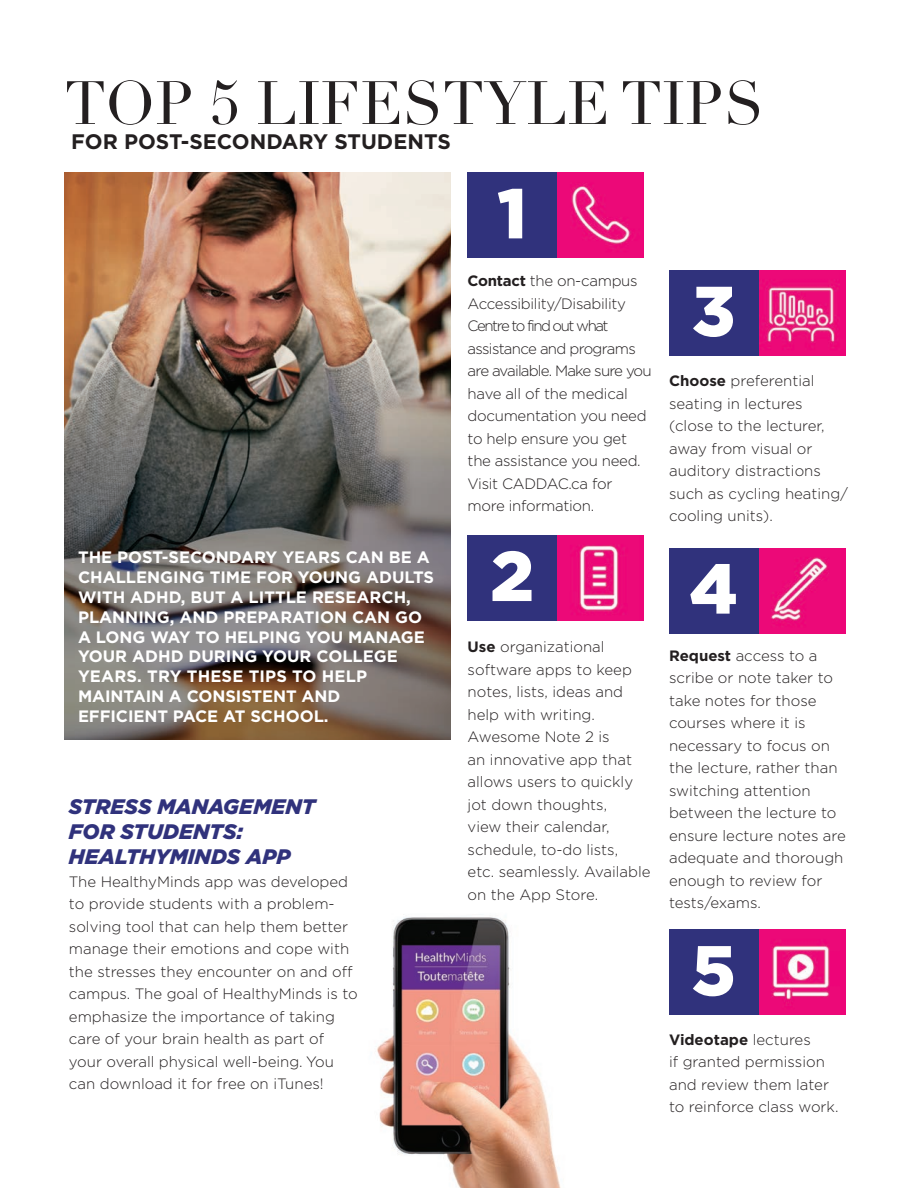
<style>
.page{position:relative;width:918px;height:1188px;background:#fff}
.page>*{position:absolute;margin:0;border:0;box-sizing:border-box;transform-origin:0 0}
.t1{font:900 70.35px "Gotham";color:#fff}
.t2{font:60px "Didot";color:#231f20}
.t3{font:italic 900 21px "Gotham";color:#30327c}
.t4{font:700 21px "Gotham";color:#231f20}
.t5{font:700 16.5px/19.8px "Gotham";color:#fff}
.t6{font:300 15px/22.5px "Gotham";color:#231f20}
.t7{font:300 15px/22.5px "Gotham";letter-spacing:-.02em;color:#231f20}
.t8{font:700 15px "Gotham";color:#231f20}
.s1{font-weight:700}
.s2{font-weight:300}
</style>
<div class="page">
<img style="left:377px;top:917px;width:184px;height:271px">
<img style="left:557px;top:173px;width:87px;height:85px">
<div style="left:468px;top:173px;width:89px;height:85px;background:#30327c"></div>
<img style="left:557px;top:535px;width:87px;height:86px">
<div style="left:468px;top:535px;width:89px;height:86px;background:#30327c"></div>
<img style="left:758px;top:270px;width:87px;height:85px">
<div style="left:669px;top:270px;width:89px;height:85px;background:#30327c"></div>
<img style="left:758px;top:548px;width:87px;height:85px">
<div style="left:669px;top:548px;width:89px;height:85px;background:#30327c"></div>
<img style="left:758px;top:930px;width:87px;height:85px">
<div style="left:669px;top:930px;width:89px;height:85px;background:#30327c"></div>
<img style="left:65px;top:173px;width:385px;height:566px">
<p class="t2" style="left:65px;top:67px;width:701px">TOP 5 LIFESTYLE TIPS</p>
<p class="t4" style="left:71px;top:128px;width:381px">FOR POST-SECONDARY STUDENTS</p>
<p class="t1" style="left:497px;top:165px;width:31px">1</p>
<p class="t5" style="left:78px;top:548px;width:358px">THE POST-SECONDARY YEARS CAN BE A<br>CHALLENGING TIME FOR YOUNG ADULTS<br>WITH ADHD, BUT A LITTLE RESEARCH,<br>PLANNING, AND PREPARATION CAN GO<br>A LONG WAY TO HELPING YOU MANAGE<br>YOUR ADHD DURING YOUR COLLEGE<br>YEARS. TRY THESE TIPS TO HELP<br>MAINTAIN A CONSISTENT AND<br>EFFICIENT PACE AT SCHOOL.</p>
<p class="t3" style="left:69px;top:792px;width:248px">STRESS MANAGEMENT</p>
<p class="t3" style="left:69px;top:817px;width:176px">FOR STUDENTS:</p>
<p class="t3" style="left:69px;top:842px;width:223px">HEALTHYMINDS APP</p>
<p class="t6" style="left:69px;top:870px;width:281px">The HealthyMinds app was developed</p>
<p class="t6" style="left:69px;top:892px;width:267px">to provide students with a problem-</p>
<p class="t6" style="left:69px;top:915px;width:281px">solving tool that can help them better</p>
<p class="t6" style="left:69px;top:937px;width:282px">manage their emotions and cope with</p>
<p class="t6" style="left:69px;top:960px;width:285px">the stresses they encounter on and off</p>
<p class="t6" style="left:69px;top:982px;width:290px">campus. The goal of HealthyMinds is to</p>
<p class="t6" style="left:69px;top:1005px;width:267px">emphasize the importance of taking</p>
<p class="t6" style="left:69px;top:1027px;width:257px">care of your brain health as part of</p>
<p class="t6" style="left:69px;top:1050px;width:267px">your overall physical well-being. You</p>
<p class="t6" style="left:69px;top:1072px;width:256px">can download it for free on iTunes!</p>
<p class="t7" style="left:468px;top:269px;width:186px"><span class="s1">Contact</span> the on-campus<br>Accessibility/Disability<br>Centre to find out what assistance and programs are available. Make sure you have all of the medical documentation you need to help ensure you get the assistance you need.<br>Visit CADDAC.ca for more information.</p>
<p class="t1" style="left:490px;top:528px;width:45px">2</p>
<p class="t6" style="left:468px;top:635px;width:166px"><span class="s1">Use</span> organizational software apps to keep notes, lists, ideas and help with writing.<br>Awesome Note 2 is</p>
<p class="t6" style="left:468px;top:748px;width:166px">an innovative app that</p>
<p class="t6" style="left:468px;top:770px;width:167px">allows users to quickly jot down thoughts,</p>
<p class="t6" style="left:468px;top:815px;width:152px">view their calendar, schedule, to-do lists,</p>
<p class="t6" style="left:468px;top:860px;width:185px">etc. seamlessly. Available</p>
<p class="t6" style="left:468px;top:883px;width:132px">on the App Store.</p>
<p class="t1" style="left:692px;top:263px;width:45px">3</p>
<p class="t6" style="left:669px;top:369px;width:147px"><span class="s1">Choose</span> preferential seating in lectures</p>
<p class="t6" style="left:669px;top:414px;width:157px">(close to the lecturer, away from visual or</p>
<p class="t6" style="left:669px;top:459px;width:180px">auditory distractions such as cycling heating/ cooling units).</p>
<p class="t1" style="left:689px;top:540px;width:50px">4</p>
<p class="t6" style="left:669px;top:644px;width:178px"><span class="s1">Request</span> access to a scribe or note taker to take notes for those courses where it is necessary to focus on the lecture, rather than switching attention between the lecture to ensure lecture notes are adequate and thorough enough to review for tests/exams.</p>
<p class="t1" style="left:691px;top:922px;width:46px">5</p>
<p class="t8" style="left:669px;top:1030px;width:143px">Videotape <span class="s2">lectures</span></p>
<p class="t6" style="left:669px;top:1050px;width:162px">if granted permission and review them later</p>
<p class="t6" style="left:669px;top:1095px;width:171px">to reinforce class work.</p>
</div>
